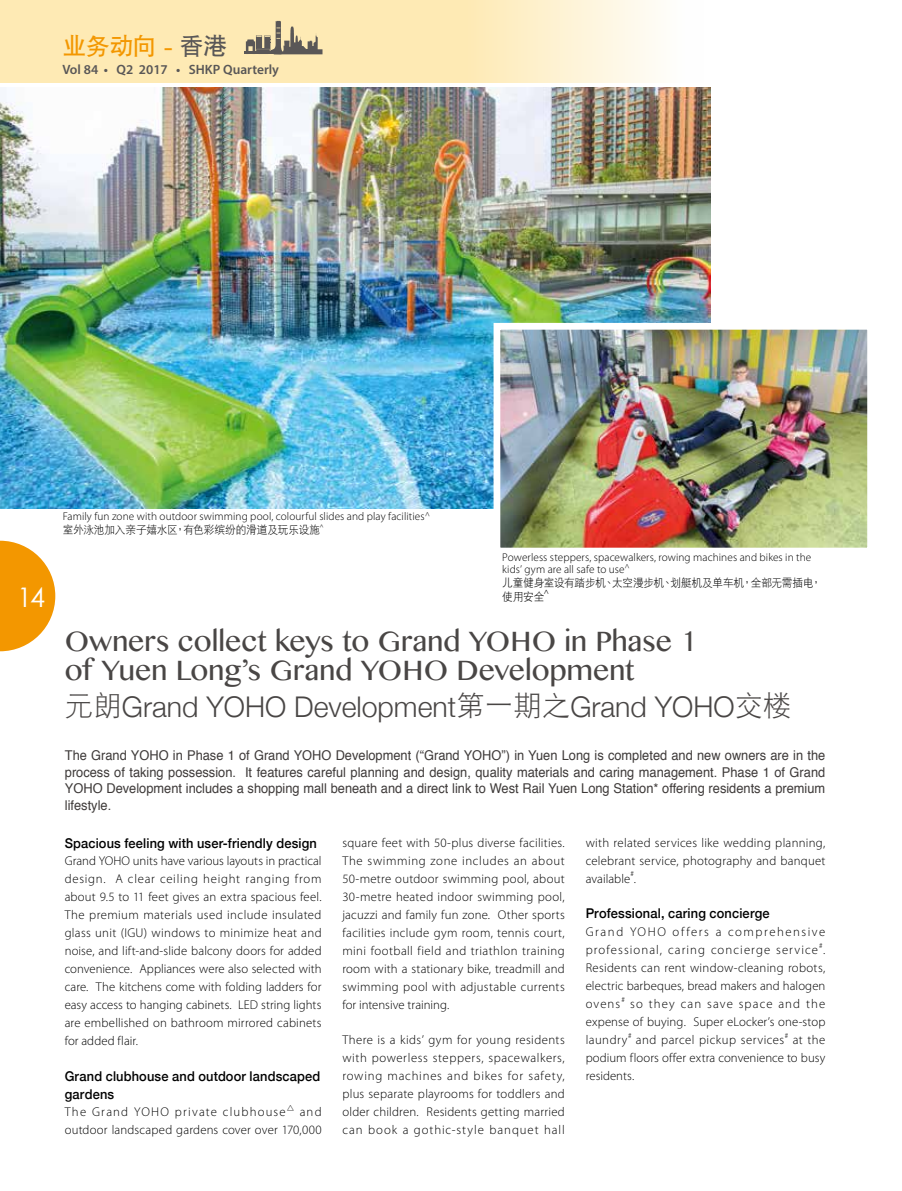
<style>
.page{position:relative;width:902px;height:1191px;background:#fff}
.page>*{position:absolute;margin:0;border:0;box-sizing:border-box;transform-origin:0 0}
.t1{font:31.5px/28.5px "Kannada MN";color:#494645}
.t2{font:300 28.5px "Helvetica Neue";color:#494645}
.t3{font:27px "Century Gothic";color:#fff}
.t4{font:24px "DFP Hei W7 GB5";letter-spacing:-.03em;color:#f39700}
.t5{font:13.5px/16.5px "Helvetica";color:#3e3a39;text-align:justify;scale:.95 1}
.t6{font:500 13.5px/18px "Helvetica Neue";letter-spacing:.015em;color:#000;scale:.95 1}
.t7{font:600 13.5px "Myriad Pro";color:#595757}
.t8{font:300 12.75px/18px "Myriad Pro";letter-spacing:.02em;color:#000;text-align:justify}
.t9{font:300 12.75px/18px "Myriad Pro";letter-spacing:.09em;color:#000}
.t10{font:300 12.75px "Myriad Pro";letter-spacing:.095em;color:#000}
.t11{font:300 12.75px "Myriad Pro";letter-spacing:.04em;color:#000}
.t12{font:300 11.25px/12px "Myriad Pro";letter-spacing:.005em;color:#000}
.t13{font:11.25px/14.2px "DFP Hei W3 GB5";letter-spacing:-.015em;color:#000;scale:.95 1}
.t14{font:300 7.5px "Myriad Pro";color:#000}
.t15{font:7.5px "DFP Hei W3 GB5";color:#000}
.s1{font-family:"Helvetica Neue";font-size:24.9px}
.s2{color:#595757}
.s3{font-family:"DFP Hei W3 GB5";font-weight:400}
</style>
<div class="page">
<img style="left:0;top:87px;width:710px;height:421px">
<img style="left:501px;top:331px;width:364px;height:215px">
<div style="left:493px;top:323px;width:380px;height:231px;border:7px solid #fff"></div>
<svg style="left:0;top:0;width:658px;height:83px;fill:#feeab4"></svg>
<svg style="left:0;top:541px;width:55px;height:110px"></svg>
<hr style="left:244px;top:52px;width:37px;height:2px;background:#5a5757">
<svg style="left:246px;top:21px;width:76px;height:33px"></svg>
<h3 class="t4" style="left:62px;top:34px;width:166px">業務動向 <span class="s1">-</span> <span class="s2">香港</span></h3>
<p class="t7" style="left:62px;top:61px;width:218px">Vol 84 • Q2 2017 • SHKP Quarterly</p>
<h3 class="t3" style="left:17px;top:581px;width:29px">14</h3>
<p class="t12" style="left:63px;top:510px;width:369px">Family fun zone with outdoor swimming pool, colourful slides and play facilities<sup>^</sup></p>
<p class="t13" style="left:63px;top:523px;width:276px">室外泳池加入親子嬉水區，有色彩繽紛的滑道及玩樂設施<sup>^</sup></p>
<p class="t12" style="left:502px;top:551px;width:310px">Powerless steppers, spacewalkers, rowing machines and bikes in the kids’ gym are all safe to use<sup>^</sup></p>
<p class="t13" style="left:502px;top:575px;width:337px">兒童健身室設有踏步機、太空漫步機、划艇機及單車機，全部無需插電，使用安全<sup>^</sup></p>
<h1 class="t1" style="left:65px;top:626px;width:633px">Owners collect keys to Grand YOHO in Phase 1 of Yuen Long’s Grand YOHO Development</h1>
<h2 class="t2" style="left:65px;top:684px;width:728px"><span class="s3">元朗</span>Grand YOHO Development<span class="s3">第一期之</span>Grand YOHO<span class="s3">交樓</span></h2>
<p class="t5" style="left:65px;top:747px;width:801px">The Grand YOHO in Phase 1 of Grand YOHO Development (“Grand YOHO”) in Yuen Long is completed and new owners are in the process of taking possession. It features careful planning and design, quality materials and caring management. Phase 1 of Grand YOHO Development includes a shopping mall beneath and a direct link to West Rail Yuen Long Station* offering residents a premium lifestyle.</p>
<p class="t6" style="left:65px;top:833px;width:267px">Spacious feeling with user-friendly design</p>
<p class="t8" style="left:65px;top:851px;width:258px">Grand YOHO units have various layouts in practical design. A clear ceiling height ranging from about 9.5 to 11 feet gives an extra spacious feel.<br>The premium materials used include insulated glass unit (IGU) windows to minimize heat and noise, and lift-and-slide balcony doors for added convenience. Appliances were also selected with care. The kitchens come with folding ladders for easy access to hanging cabinets. LED string lights are embellished on bathroom mirrored cabinets for added flair.</p>
<p class="t6" style="left:65px;top:1066px;width:271px">Grand clubhouse and outdoor landscaped gardens</p>
<p class="t10" style="left:65px;top:1104px;width:222px">The Grand YOHO private clubhouse</p>
<p class="t15" style="left:287px;top:1104px;width:9px">△</p>
<p class="t8" style="left:65px;top:1102px;width:258px;text-align:right">and<br>outdoor landscaped gardens cover over 170,000</p>
<p class="t8" style="left:342px;top:833px;width:224px">square feet with 50-plus diverse facilities.<br>The swimming zone includes an about 50-metre outdoor swimming pool, about 30-metre heated indoor swimming pool, jacuzzi and family fun zone. Other sports facilities include gym room, tennis court, mini football field and triathlon training room with a stationary bike, treadmill and swimming pool with adjustable currents for intensive training.</p>
<p class="t8" style="left:342px;top:1031px;width:224px">There is a kids’ gym for young residents with powerless steppers, spacewalkers, rowing machines and bikes for safety, plus separate playrooms for toddlers and older children. Residents getting married can book a gothic-style banquet hall</p>
<p class="t8" style="left:585px;top:833px;width:241px">with related services like wedding planning, celebrant service, photography and banquet available .</p>
<p class="t14" style="left:630px;top:869px;width:5px">#</p>
<p class="t6" style="left:585px;top:903px;width:195px">Professional, caring concierge</p>
<p class="t9" style="left:585px;top:922px;width:241px">Grand YOHO offers a comprehensive professional, caring concierge service .</p>
<p class="t14" style="left:819px;top:940px;width:5px">#</p>
<p class="t8" style="left:585px;top:958px;width:241px">Residents can rent window-cleaning robots, electric barbeques, bread makers and halogen ovens</p>
<p class="t14" style="left:621px;top:994px;width:5px">#</p>
<p class="t8" style="left:585px;top:994px;width:241px;text-indent:45px">so they can save space and the expense of buying. Super eLocker’s one-stop laundry</p>
<p class="t14" style="left:628px;top:1030px;width:5px">#</p>
<p class="t11" style="left:636px;top:1031px;width:150px">and parcel pickup services</p>
<p class="t14" style="left:784px;top:1030px;width:5px">#</p>
<p class="t8" style="left:585px;top:1030px;width:241px;text-indent:207px">at the podium floors offer extra convenience to busy residents.</p>
</div>
